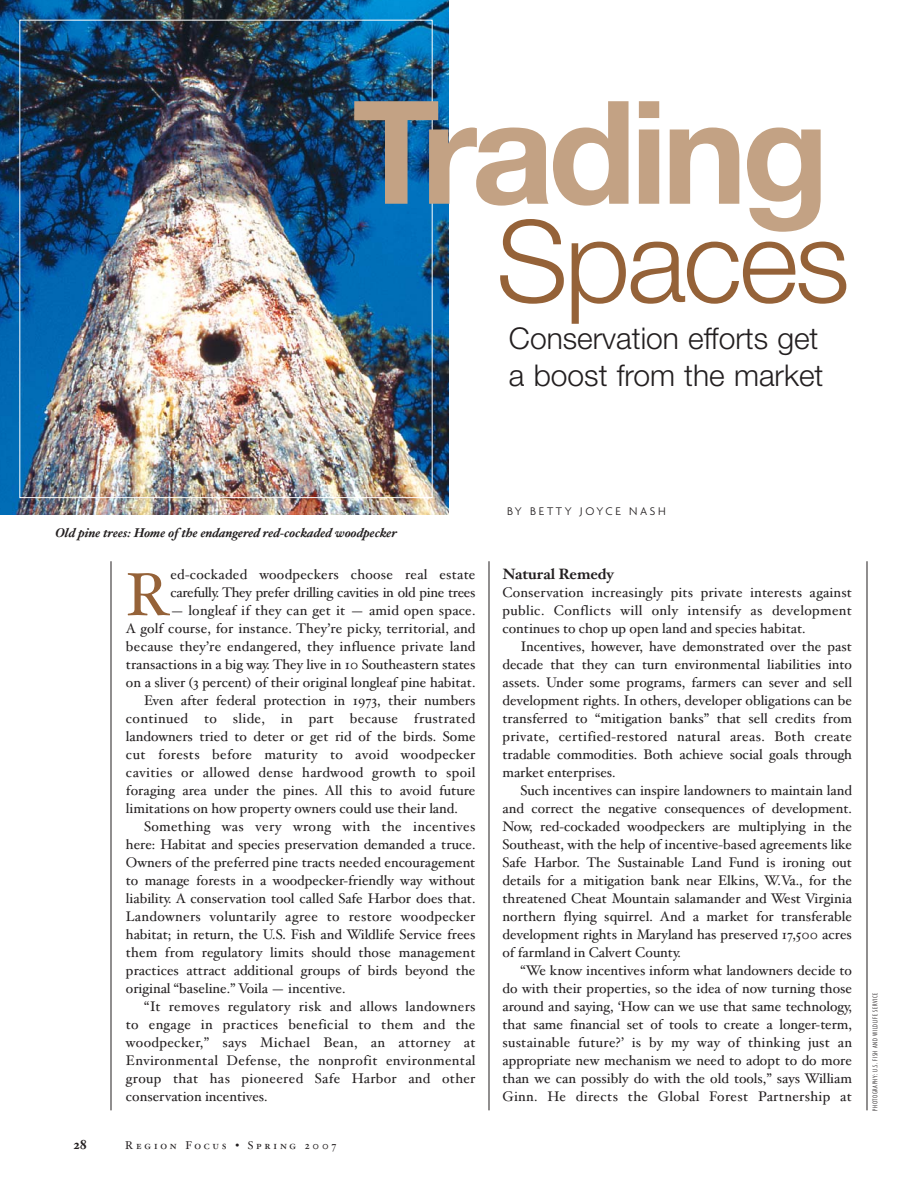
<style>
.page{position:relative;width:918px;height:1194px;background:#fff}
.page>*{position:absolute;margin:0;border:0;box-sizing:border-box;transform-origin:0 0}
.t1{font:700 143.55px "Helvetica Neue";letter-spacing:-.04em;color:#c3a284}
.t2{font:300 114px "Helvetica Neue";letter-spacing:-.03em;color:#956238}
.t3{font:60.75px "Hoefler Text";color:#956238}
.t4{font:300 30px/37.5px "Helvetica Neue";color:#231f20}
.t5{font:700 15px "Hoefler Text";color:#231f20}
.t6{font:13.95px/18px "Hoefler Text";color:#231f20;text-align:justify}
.t7{font:13.95px "Hoefler Text";letter-spacing:.025em;color:#231f20}
.t8{font:13.95px/18px "Hoefler Text";letter-spacing:-.025em;color:#231f20}
.t9{font:13.95px "Hoefler Text";letter-spacing:.02em;color:#231f20}
.t10{font:700 13.5px "Hoefler Text";color:#231f20}
.t11{font:italic 700 12.75px "Hoefler Text";letter-spacing:-.01em;color:#231f20}
.t12{font:300 12px "Agenda";letter-spacing:.215em;color:#231f20}
.t13{font:11.25px "Hoefler Text Roman Small Caps";letter-spacing:.24em;color:#231f20}
.t14{font:300 extra-condensed 7.5px "Agenda";letter-spacing:.075em;color:#231f20}
</style>
<div class="page">
<hr style="left:111px;top:561px;width:1px;height:549px;background:#231f20">
<hr style="left:489px;top:561px;width:1px;height:549px;background:#231f20">
<hr style="left:867px;top:561px;width:1px;height:549px;background:#231f20">
<img style="left:0;top:0;width:449px;height:515px">
<h1 class="t1" style="left:352px;top:101px;width:478px">Trading</h1>
<h2 class="t2" style="left:496px;top:221px;width:355px">Spaces</h2>
<h3 class="t4" style="left:509px;top:322px;width:316px">Conservation efforts get a boost from the market</h3>
<p class="t11" style="left:55px;top:528px;width:343px">Old pine trees: Home of the endangered red-cockaded woodpecker</p>
<h3 class="t3" style="left:126px;top:571px;width:46px">R</h3>
<p class="t8" style="left:170px;top:567px;width:307px">ed-cockaded woodpeckers choose real estate carefully. They prefer drilling cavities in old pine trees</p>
<p class="t6" style="left:170px;top:603px;width:307px">— longleaf if they can get it — amid open space.</p>
<p class="t6" style="left:126px;top:621px;width:351px">A golf course, for instance. They’re picky, territorial, and</p>
<p class="t9" style="left:126px;top:641px;width:351px">because they’re endangered, they influence private land</p>
<p class="t6" style="left:126px;top:657px;width:351px">transactions in a big way. They live in 10 Southeastern states</p>
<p class="t6" style="left:126px;top:675px;width:351px">on a sliver (3 percent) of their original longleaf pine habitat.</p>
<p class="t6" style="left:144px;top:693px;width:333px">Even after federal protection in 1973, their numbers</p>
<p class="t7" style="left:126px;top:713px;width:351px">continued to slide, in part because frustrated</p>
<p class="t6" style="left:126px;top:729px;width:351px">landowners tried to deter or get rid of the birds. Some</p>
<p class="t7" style="left:126px;top:749px;width:351px">cut forests before maturity to avoid woodpecker</p>
<p class="t7" style="left:126px;top:767px;width:351px">cavities or allowed dense hardwood growth to spoil</p>
<p class="t6" style="left:126px;top:783px;width:351px">foraging area under the pines. All this to avoid future</p>
<p class="t6" style="left:126px;top:801px;width:333px">limitations on how property owners could use their land.</p>
<p class="t7" style="left:144px;top:821px;width:333px">Something was very wrong with the incentives</p>
<p class="t6" style="left:126px;top:837px;width:351px">here: Habitat and species preservation demanded a truce.</p>
<p class="t6" style="left:126px;top:855px;width:351px">Owners of the preferred pine tracts needed encouragement</p>
<p class="t6" style="left:126px;top:873px;width:351px">to manage forests in a woodpecker-friendly way without</p>
<p class="t6" style="left:126px;top:891px;width:351px">liability. A conservation tool called Safe Harbor does that.</p>
<p class="t7" style="left:126px;top:911px;width:351px">Landowners voluntarily agree to restore woodpecker</p>
<p class="t6" style="left:126px;top:927px;width:351px">habitat; in return, the U.S. Fish and Wildlife Service frees</p>
<p class="t6" style="left:126px;top:945px;width:351px">them from regulatory limits should those management</p>
<p class="t6" style="left:126px;top:963px;width:351px">practices attract additional groups of birds beyond the</p>
<p class="t6" style="left:126px;top:981px;width:221px">original “baseline.” Voila — incentive.</p>
<p class="t7" style="left:144px;top:1001px;width:333px">“It removes regulatory risk and allows landowners</p>
<p class="t7" style="left:126px;top:1019px;width:351px">to engage in practices beneficial to them and the</p>
<p class="t7" style="left:126px;top:1037px;width:351px">woodpecker,” says Michael Bean, an attorney at</p>
<p class="t7" style="left:126px;top:1055px;width:351px">Environmental Defense, the nonprofit environmental</p>
<p class="t7" style="left:126px;top:1073px;width:351px">group that has pioneered Safe Harbor and other</p>
<p class="t6" style="left:126px;top:1089px;width:143px">conservation incentives.</p>
<p class="t10" style="left:73px;top:1140px;width:15px">28</p>
<p class="t13" style="left:125px;top:1139px;width:213px">Region Focus • Spring 2007</p>
<p class="t12" style="left:507px;top:506px;width:160px">BY BETTY JOYCE NASH</p>
<p class="t5" style="left:502px;top:568px;width:113px">Natural Remedy</p>
<p class="t6" style="left:502px;top:585px;width:351px">Conservation increasingly pits private interests against public. Conflicts will only intensify as development continues to chop up open land and species habitat.</p>
<p class="t6" style="left:502px;top:639px;width:351px;text-indent:18px">Incentives, however, have demonstrated over the past decade that they can turn environmental liabilities into assets. Under some programs, farmers can sever and sell development rights. In others, developer obligations can be transferred to “mitigation banks” that sell credits from private, certified-restored natural areas. Both create tradable commodities. Both achieve social goals through market enterprises.</p>
<p class="t6" style="left:502px;top:783px;width:351px;text-indent:18px">Such incentives can inspire landowners to maintain land and correct the negative consequences of development.<br>Now, red-cockaded woodpeckers are multiplying in the Southeast, with the help of incentive-based agreements like Safe Harbor. The Sustainable Land Fund is ironing out details for a mitigation bank near Elkins, W.Va., for the threatened Cheat Mountain salamander and West Virginia northern flying squirrel. And a market for transferable development rights in Maryland has preserved 17,500 acres of farmland in Calvert County.</p>
<p class="t6" style="left:502px;top:963px;width:351px;text-indent:18px">“We know incentives inform what landowners decide to do with their properties, so the idea of now turning those around and saying, ‘How can we use that same technology, that same financial set of tools to create a longer-term, sustainable future?’ is by my way of thinking just an appropriate new mechanism we need to adopt to do more than we can possibly do with the old tools,” says William Ginn. He directs the Global Forest Partnership at</p>
<p class="t14" style="left:872px;top:1111px;width:119px;rotate:-90deg">PHOTOGRAPHY: U.S. FISH AND WILDLIFE SERVICE</p>
</div>
